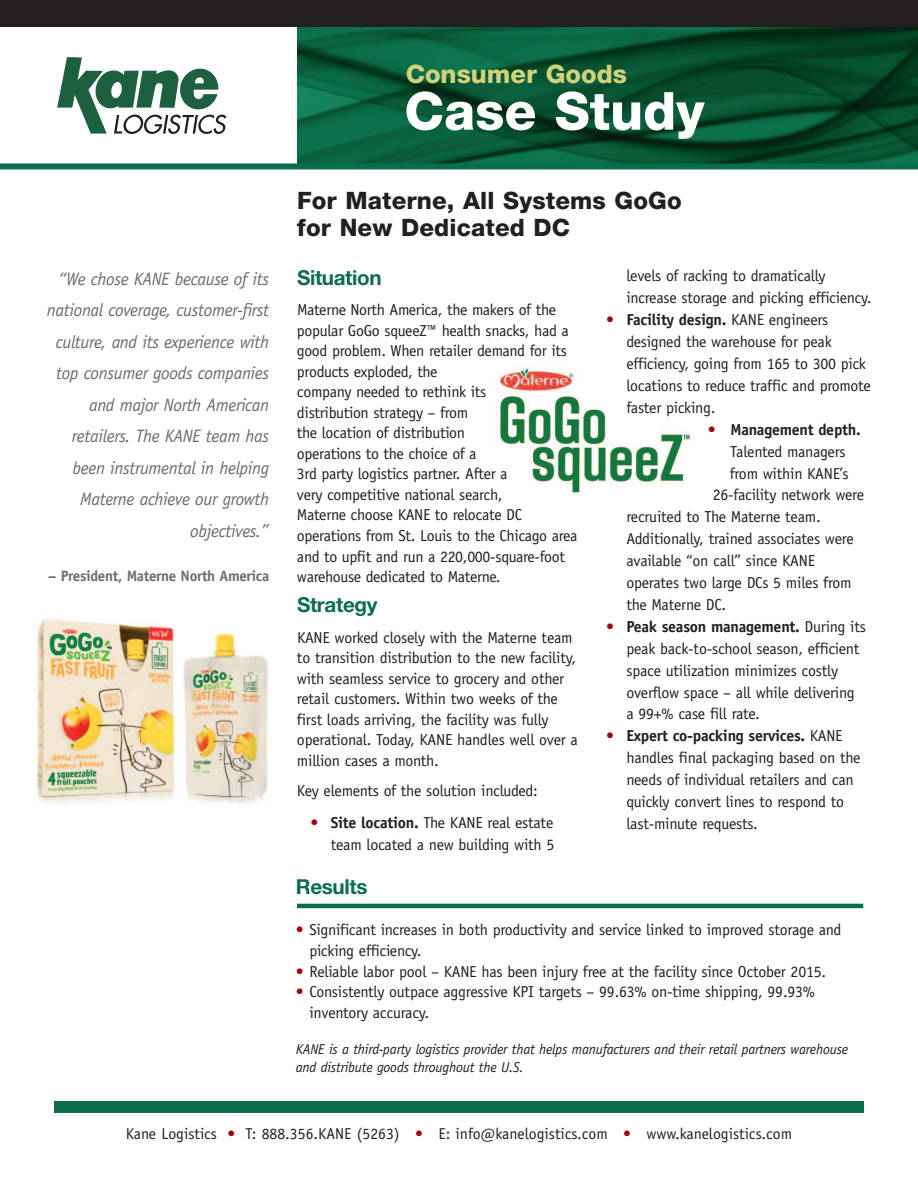
<style>
.page{position:relative;width:918px;height:1188px;background:#fff}
.page>*{position:absolute;margin:0;border:0;box-sizing:border-box;transform-origin:0 0}
.t1{font:800 52.5px "Helvetica Neue";color:#fff}
.t2{font:800 25.5px "Helvetica Neue";color:#d1d279}
.t3{font:800 24px/27px "Helvetica Neue";letter-spacing:.005em;color:#231f20}
.t4{font:700 20.7px "Helvetica Neue";letter-spacing:-.015em;color:#0b6e4b}
.t5{font:italic 18px/31.5px "Officina Sans";letter-spacing:-.02em;color:#6c6d70;text-align:right}
.t6{font:15.9px/20.5px "Officina Sans";letter-spacing:-.015em;color:#231f20}
.t7{font:700 15.9px "Officina Sans";letter-spacing:-.015em;color:#231f20}
.t8{font:15.75px "Officina Sans";color:#231f20}
.t9{font:700 15px "Officina Sans";letter-spacing:-.02em;color:#6c6d70}
.t10{font:italic 14.4px/18.3px "Officina Sans";letter-spacing:-.015em;color:#231f20}
.s1{color:#9d070d}
.s2{font-weight:700}
.s3{font-weight:400;color:#9d070d}
</style>
<div class="page">
<img style="left:297px;top:27px;width:621px;height:137px">
<div style="left:0;top:164px;width:918px;height:6px;background:#0b6e4b"></div>
<div style="left:0;top:0;width:918px;height:27px;background:#231f20"></div>
<div style="left:54px;top:1101px;width:810px;height:12px;background:#0b6e4b"></div>
<hr style="left:297px;top:904px;width:566px;height:4px;background:#0b6e4b">
<img style="left:495px;top:366px;width:197px;height:130px">
<img style="left:36px;top:618px;width:233px;height:187px">
<svg style="left:57px;top:57px;width:169px;height:77px"></svg>
<h2 class="t2" style="left:406px;top:65px;width:223px">Consumer Goods</h2>
<h1 class="t1" style="left:404px;top:92px;width:302px">Case Study</h1>
<p class="t5" style="left:47px;top:264px;width:224px">“We chose KANE because of its national coverage, customer-first culture, and its experience with top consumer goods companies and major North American retailers. The KANE team has been instrumental in helping<br>Materne achieve our growth objectives.”</p>
<p class="t9" style="left:48px;top:570px;width:223px">– President, Materne North America</p>
<h3 class="t3" style="left:297px;top:189px;width:386px">For Materne, All Systems GoGo for New Dedicated DC</h3>
<h3 class="t4" style="left:297px;top:270px;width:86px">Situation</h3>
<p class="t6" style="left:297px;top:301px;width:282px">Materne North America, the makers of the popular GoGo squeeZ™ health snacks, had a good problem. When retailer demand for its products exploded, the<br>company needed to rethink its<br>distribution strategy – from<br>the location of distribution<br>operations to the choice of a<br>3rd party logistics partner. After a<br>very competitive national search,<br>Materne choose KANE to relocate DC operations from St. Louis to the Chicago area and to upfit and run a 220,000-square-foot warehouse dedicated to Materne.</p>
<h3 class="t4" style="left:297px;top:598px;width:82px">Strategy</h3>
<p class="t6" style="left:297px;top:628px;width:282px">KANE worked closely with the Materne team to transition distribution to the new facility, with seamless service to grocery and other retail customers. Within two weeks of the first loads arriving, the facility was fully operational. Today, KANE handles well over a million cases a month.</p>
<p class="t6" style="left:297px;top:782px;width:242px">Key elements of the solution included:</p>
<p class="t6" style="left:310px;top:813px;width:246px;line-height:21.9px;text-align:right"><span class="s1">•</span> <span class="s2">Site location.</span> The KANE real estate team located a new building with 5</p>
<p class="t6" style="left:626px;top:266px;width:247px;line-height:21.9px">levels of racking to dramatically increase storage and picking efficiency.</p>
<p class="t6" style="left:626px;top:310px;width:246px;line-height:21.9px;text-indent:-20px"><span class="s1">•</span> <span class="s2">Facility design.</span> KANE engineers designed the warehouse for peak efficiency, going from 165 to 300 pick locations to reduce traffic and promote faster picking.</p>
<p class="t7" style="left:708px;top:423px;width:154px"><span class="s3">•</span> Management depth.</p>
<p class="t6" style="left:730px;top:442px;width:117px">Talented managers</p>
<p class="t6" style="left:730px;top:464px;width:121px">from within KANE’s</p>
<p class="t6" style="left:713px;top:486px;width:153px">26-facility network were</p>
<p class="t6" style="left:626px;top:508px;width:196px">recruited to The Materne team.</p>
<p class="t6" style="left:626px;top:530px;width:229px">Additionally, trained associates were</p>
<p class="t6" style="left:626px;top:552px;width:190px">available “on call” since KANE</p>
<p class="t6" style="left:626px;top:574px;width:227px">operates two large DCs 5 miles from</p>
<p class="t6" style="left:626px;top:596px;width:101px">the Materne DC.</p>
<p class="t6" style="left:626px;top:617px;width:241px;line-height:21.9px;text-indent:-20px"><span class="s1">•</span> <span class="s2">Peak season management.</span> During its peak back-to-school season, efficient space utilization minimizes costly overflow space – all while delivering a 99+% case fill rate.</p>
<p class="t6" style="left:626px;top:726px;width:236px;line-height:21.9px;text-indent:-20px"><span class="s1">•</span> <span class="s2">Expert co-packing services.</span> KANE handles final packaging based on the needs of individual retailers and can quickly convert lines to respond to last-minute requests.</p>
<h3 class="t4" style="left:296px;top:879px;width:73px">Results</h3>
<p class="t6" style="left:309px;top:921px;width:534px;text-indent:-14px"><span class="s1">•</span> Significant increases in both productivity and service linked to improved storage and picking efficiency.</p>
<p class="t6" style="left:296px;top:962px;width:532px"><span class="s1">•</span> Reliable labor pool – KANE has been injury free at the facility since October 2015.</p>
<p class="t6" style="left:309px;top:983px;width:507px;text-indent:-14px"><span class="s1">•</span> Consistently outpace aggressive KPI targets – 99.63% on-time shipping, 99.93% inventory accuracy.</p>
<p class="t10" style="left:296px;top:1041px;width:554px">KANE is a third-party logistics provider that helps manufacturers and their retail partners warehouse and distribute goods throughout the U.S.</p>
<p class="t8" style="left:126px;top:1128px;width:668px">Kane Logistics <span class="s1">•</span> T: 888.356.KANE (5263) <span class="s1">•</span> E: info@kanelogistics.com <span class="s1">•</span> www.kanelogistics.com</p>
</div>
